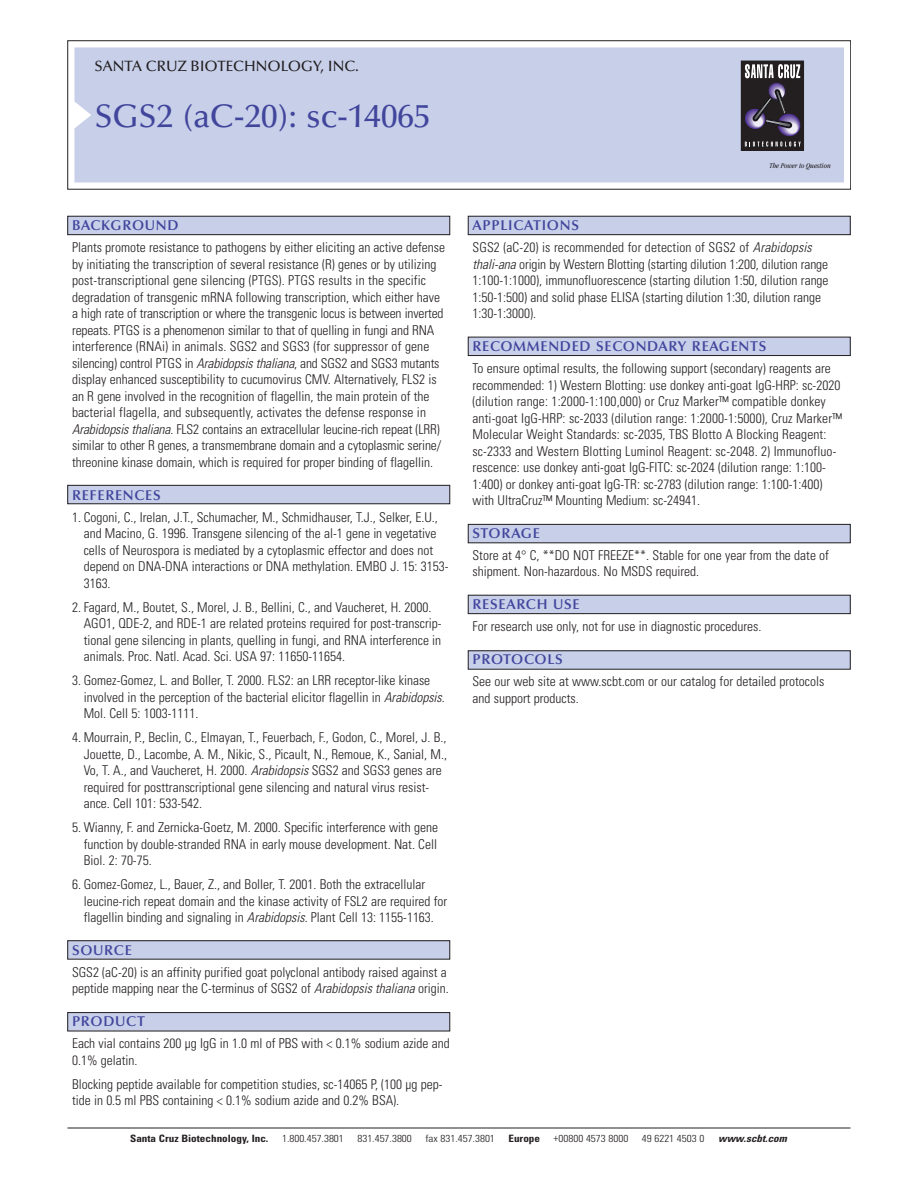
<style>
.page{position:relative;width:918px;height:1188px;background:#fff}
.page>*{position:absolute;margin:0;border:0;box-sizing:border-box;transform-origin:0 0}
.t1{font:500 33px "Optima";color:#41459c}
.t2{font:500 15px "Optima";color:#231f20}
.t3{font:600 14.25px "Optima";letter-spacing:.05em;color:#41459c}
.t4{font:300 condensed 13.5px/16.5px "Univers";color:#231f20}
.t5{font:300 condensed 10.2px "Univers";color:#231f20;scale:1.1 1}
.t6{font:700 condensed 10.2px "Univers";color:#231f20;scale:1.1 1}
.t7{font:italic 700 condensed 10.2px "Univers";color:#231f20;scale:1.1 1}
.t8{font:italic condensed 7.5px "Garamond";color:#231f20}
.s1{font-style:italic}
</style>
<div class="page">
<div style="left:74px;top:47px;width:770px;height:135px;background:#c7cfe9"></div>
<div style="left:741px;top:61px;width:62px;height:89px;background:#231f20"></div>
<div style="left:741px;top:61px;width:63px;height:90px;border:1px solid #231f20"></div>
<svg style="left:741px;top:64px;width:64px;height:83px"></svg>
<hr style="left:68px;top:1128px;width:782px;height:1px;background:#231f20">
<div style="left:68px;top:941px;width:382px;height:18px;background:#c7cfe9"></div>
<div style="left:68px;top:940px;width:382px;height:19px;border:1px solid #231f20"></div>
<div style="left:68px;top:1013px;width:382px;height:18px;background:#c7cfe9"></div>
<div style="left:68px;top:1012px;width:382px;height:19px;border:1px solid #231f20"></div>
<div style="left:468px;top:216px;width:382px;height:19px;background:#c7cfe9"></div>
<div style="left:468px;top:216px;width:382px;height:19px;border:1px solid #231f20"></div>
<div style="left:468px;top:337px;width:382px;height:19px;background:#c7cfe9"></div>
<div style="left:468px;top:337px;width:382px;height:19px;border:1px solid #231f20"></div>
<div style="left:468px;top:524px;width:382px;height:19px;background:#c7cfe9"></div>
<div style="left:468px;top:524px;width:382px;height:19px;border:1px solid #231f20"></div>
<div style="left:468px;top:595px;width:382px;height:19px;background:#c7cfe9"></div>
<div style="left:468px;top:595px;width:382px;height:19px;border:1px solid #231f20"></div>
<div style="left:468px;top:651px;width:382px;height:18px;background:#c7cfe9"></div>
<div style="left:68px;top:216px;width:382px;height:19px;background:#c7cfe9"></div>
<div style="left:68px;top:216px;width:382px;height:19px;border:1px solid #231f20"></div>
<div style="left:68px;top:485px;width:382px;height:19px;background:#c7cfe9"></div>
<div style="left:68px;top:485px;width:382px;height:19px;border:1px solid #231f20"></div>
<p class="t2" style="left:94px;top:60px;width:266px">SANTA CRUZ BIOTECHNOLOGY, INC.</p>
<h1 class="t1" style="left:94px;top:103px;width:338px">SGS2 (aC-20): sc-14065</h1>
<p class="t3" style="left:72px;top:220px;width:108px">BACKGROUND</p>
<p class="t4" style="left:72px;top:241px;width:375px">Plants promote resistance to pathogens by either eliciting an active defense by initiating the transcription of several resistance (R) genes or by utilizing post-transcriptional gene silencing (PTGS). PTGS results in the specific degradation of transgenic mRNA following transcription, which either have a high rate of transcription or where the transgenic locus is between inverted repeats. PTGS is a phenomenon similar to that of quelling in fungi and RNA interference (RNAi) in animals. SGS2 and SGS3 (for suppressor of gene silencing) control PTGS in <span class="s1">Arabidopsisthaliana</span>, and SGS2 and SGS3 mutants display enhanced susceptibility to cucumovirus CMV. Alternatively, FLS2 is an R gene involved in the recognition of flagellin, the main protein of the bacterial flagella, and subsequently, activates the defense response in <span class="s1">Arabidopsisthaliana</span>. FLS2 contains an extracellular leucine-rich repeat (LRR) similar to other R genes, a transmembrane domain and a cytoplasmic serine/ threonine kinase domain, which is required for proper binding of flagellin.</p>
<p class="t3" style="left:72px;top:489px;width:90px">REFERENCES</p>
<p class="t4" style="left:84px;top:510px;width:366px;text-indent:-12px">1. Cogoni, C., Irelan, J.T., Schumacher, M., Schmidhauser, T.J., Selker, E.U., and Macino, G. 1996. Transgene silencing of the al-1 gene in vegetative cells of Neurospora is mediated by a cytoplasmic effector and does not depend on DNA-DNA interactions or DNA methylation. EMBO J. 15: 3153- 3163.</p>
<p class="t4" style="left:84px;top:600px;width:359px;text-indent:-12px">2. Fagard, M., Boutet, S., Morel, J. B., Bellini, C., and Vaucheret, H. 2000.<br>AGO1, QDE-2, and RDE-1 are related proteins required for post-transcrip&shy;tional gene silencing in plants, quelling in fungi, and RNA interference in animals. Proc. Natl. Acad. Sci. USA 97: 11650-11654.</p>
<p class="t4" style="left:84px;top:673px;width:363px;text-indent:-12px">3. Gomez-Gomez, L. and Boller, T. 2000. FLS2: an LRR receptor-like kinase involved in the perception of the bacterial elicitor flagellin in <span class="s1">Arabidopsis</span>.<br>Mol. Cell 5: 1003-1111.</p>
<p class="t4" style="left:84px;top:730px;width:365px;text-indent:-12px">4. Mourrain, P., Beclin, C., Elmayan, T., Feuerbach, F., Godon, C., Morel, J. B., Jouette, D., Lacombe, A. M., Nikic, S., Picault, N., Remoue, K., Sanial, M., Vo, T. A., and Vaucheret, H. 2000. <span class="s1">Arabidopsis</span>SGS2 and SGS3 genes are required for posttranscriptional gene silencing and natural virus resist&shy;ance. Cell 101: 533-542.</p>
<p class="t4" style="left:84px;top:820px;width:356px;text-align:justify;text-indent:-12px">5. Wianny, F. and Zernicka-Goetz, M. 2000. Specific interference with gene function by double-stranded RNA in early mouse development. Nat. Cell Biol. 2: 70-75.</p>
<p class="t4" style="left:84px;top:877px;width:365px;text-indent:-12px">6. Gomez-Gomez, L., Bauer, Z., and Boller, T. 2001. Both the extracellular leucine-rich repeat domain and the kinase activity of FSL2 are required for flagellin binding and signaling in <span class="s1">Arabidopsis</span>. Plant Cell 13: 1155-1163.</p>
<p class="t3" style="left:72px;top:944px;width:61px">SOURCE</p>
<p class="t4" style="left:72px;top:965px;width:378px">SGS2 (aC-20) is an affinity purified goat polyclonal antibody raised against a peptide mapping near the C-terminus of SGS2 of <span class="s1">Arabidopsis thaliana</span>origin.</p>
<p class="t3" style="left:72px;top:1016px;width:74px">PRODUCT</p>
<p class="t4" style="left:72px;top:1037px;width:379px">Each vial contains 200 µg IgG in 1.0 ml of PBS with &lt; 0.1% sodium azide and<br>0.1% gelatin.</p>
<p class="t4" style="left:72px;top:1077px;width:372px">Blocking peptide available for competition studies, sc-14065 P, (100 µg pep&shy;tide in 0.5 ml PBS containing &lt; 0.1% sodium azide and 0.2% BSA).</p>
<p class="t8" style="left:769px;top:163px;width:63px">The Power to Question</p>
<p class="t3" style="left:473px;top:220px;width:108px">APPLICATIONS</p>
<p class="t4" style="left:473px;top:241px;width:358px">SGS2 (aC-20) is recommended for detection of SGS2 of <span class="s1">Arabidopsis thali-ana</span>origin by Western Blotting (starting dilution 1:200, dilution range 1:100-1:1000), immunofluorescence (starting dilution 1:50, dilution range 1:50-1:500) and solid phase ELISA (starting dilution 1:30, dilution range 1:30-1:3000).</p>
<p class="t3" style="left:473px;top:340px;width:295px">RECOMMENDED SECONDARY REAGENTS</p>
<p class="t4" style="left:473px;top:361px;width:371px">To ensure optimal results, the following support (secondary) reagents are recommended: 1) Western Blotting: use donkey anti-goat IgG-HRP: sc-2020 (dilution range: 1:2000-1:100,000) or Cruz Marker™ compatible donkey anti-goat IgG-HRP: sc-2033 (dilution range: 1:2000-1:5000), Cruz Marker™ Molecular Weight Standards: sc-2035, TBS Blotto A Blocking Reagent: sc-2333 and Western Blotting Luminol Reagent: sc-2048. 2) Immunofluo&shy;rescence: use donkey anti-goat IgG-FITC: sc-2024 (dilution range: 1:100- 1:400) or donkey anti-goat IgG-TR: sc-2783 (dilution range: 1:100-1:400) with UltraCruz™ Mounting Medium: sc-24941.</p>
<p class="t3" style="left:473px;top:527px;width:69px">STORAGE</p>
<p class="t4" style="left:473px;top:548px;width:358px">Store at 4° C, **DO NOT FREEZE**. Stable for one year from the date of shipment. Non-hazardous. No MSDS required.</p>
<p class="t3" style="left:473px;top:599px;width:109px">RESEARCH USE</p>
<p class="t4" style="left:473px;top:620px;width:290px">For research use only, not for use in diagnostic procedures.</p>
<p class="t3" style="left:473px;top:654px;width:92px">PROTOCOLS</p>
<p class="t4" style="left:473px;top:675px;width:353px">See our web site at www.scbt.com or our catalog for detailed protocols and support products.</p>
<p class="t6" style="left:130px;top:1135px;width:127px">Santa Cruz Biotechnology, Inc.</p>
<p class="t5" style="left:282px;top:1135px;width:58px">1.800.457.3801</p>
<p class="t5" style="left:357px;top:1135px;width:51px">831.457.3800</p>
<p class="t5" style="left:425px;top:1135px;width:65px">fax 831.457.3801</p>
<p class="t6" style="left:508px;top:1135px;width:30px">Europe</p>
<p class="t5" style="left:554px;top:1135px;width:69px">+00800 4573 8000</p>
<p class="t5" style="left:642px;top:1135px;width:58px">49 6221 4503 0</p>
<p class="t7" style="left:718px;top:1135px;width:66px">www.scbt.com</p>
</div>
